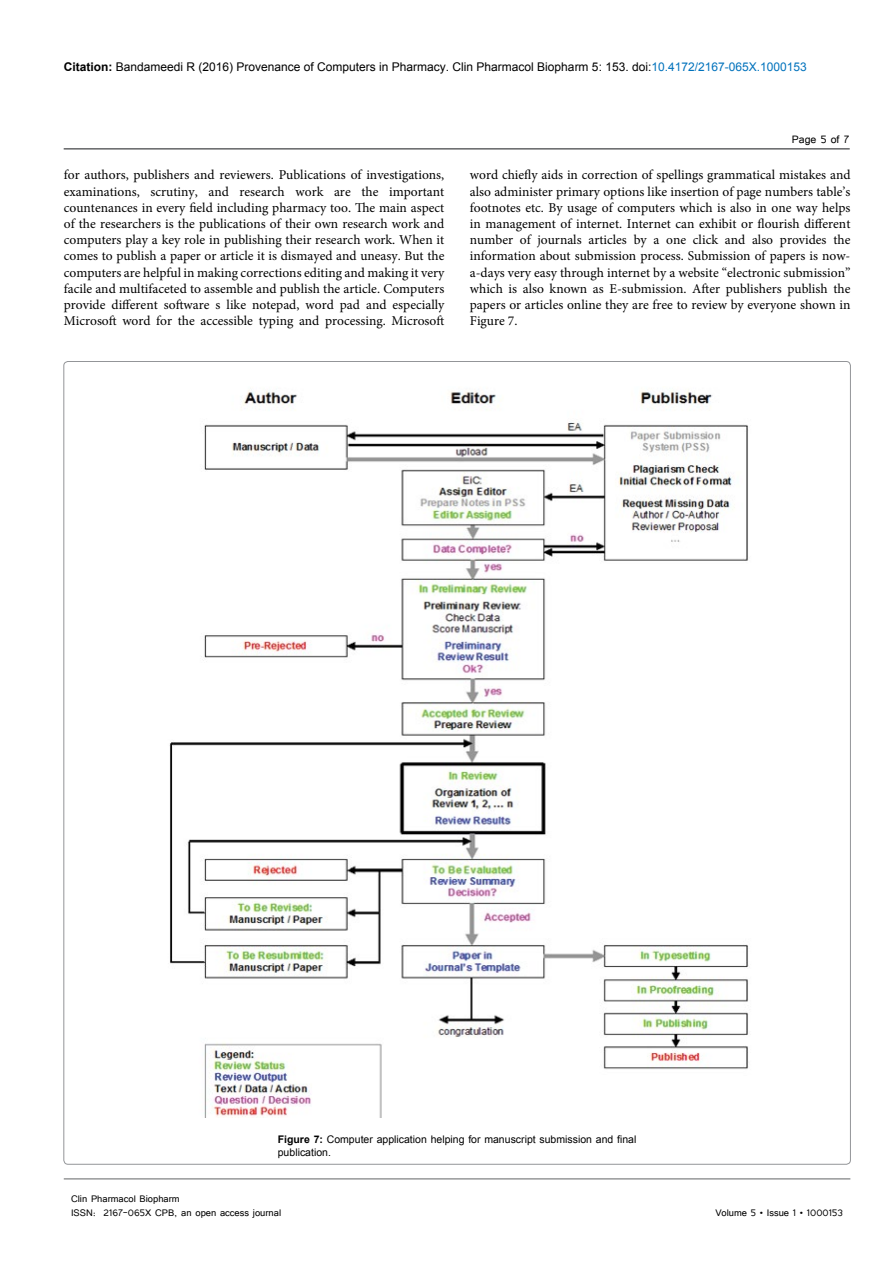
<style>
.page{position:relative;width:893px;height:1263px;background:#fff}
.page>*{position:absolute;margin:0;border:0;box-sizing:border-box;transform-origin:0 0}
.List_Paragraph{font:13.5px/16.2px "Minion Pro";color:#000;text-align:justify}
.t1{font:13.5px "Tunga";color:#000}
.t2{font:12px "Arial";color:#000}
.t3{font:12px/14.4px "Tunga";color:#000}
.t4{font:10.5px/12.6px "Arial";color:#000}
.s1{font-weight:700}
.s2{color:#0072bc}
</style>
<div class="page">
<hr style="left:64px;top:148px;width:786px;height:2px;background:#636466">
<hr style="left:64px;top:1179px;width:786px;height:1px;background:#636466">
<img style="left:169px;top:390px;width:580px;height:728px">
<p class="t2" style="left:64px;top:59px;width:745px"><span class="s1">Citation:</span> Bandameedi R (2016) Provenance of Computers in Pharmacy. Clin Pharmacol Biopharm 5: 153. doi:<span class="s2">10.4172/2167-065X.1000153</span></p>
<p class="t1" style="left:792px;top:131px;width:59px">Page 5 of 7</p>
<p class="List_Paragraph" style="left:64px;top:167px;width:382px">for authors, publishers and reviewers. Publications of investigations, examinations, scrutiny, and research work are the important countenances in every field including pharmacy too. The main aspect of the researchers is the publications of their own research work and computers play a key role in publishing their research work. When it comes to publish a paper or article it is dismayed and uneasy. But the computers are helpful in making corrections editing and making it very facile and multifaceted to assemble and publish the article. Computers provide different software s like notepad, word pad and especially Microsoft word for the accessible typing and processing. Microsoft</p>
<p class="List_Paragraph" style="left:470px;top:167px;width:382px">word chiefly aids in correction of spellings grammatical mistakes and also administer primary options like insertion of page numbers table’s footnotes etc. By usage of computers which is also in one way helps in management of internet. Internet can exhibit or flourish different number of journals articles by a one click and also provides the information about submission process. Submission of papers is now&shy;a-days very easy through internet by a website “electronic submission” which is also known as E-submission. After publishers publish the papers or articles online they are free to review by everyone shown in Figure 7.</p>
<p class="t4" style="left:278px;top:1133px;width:360px"><span class="s1">Figure 7:</span> Computer application helping for manuscript submission and final publication.</p>
<p class="t3" style="left:71px;top:1190px;width:212px">Clin Pharmacol Biopharm<br>ISSN: 2167-065X CPB, an open access journal</p>
<p class="t3" style="left:715px;top:1204px;width:129px">Volume 5 • Issue 1 • 1000153</p>
</div>
